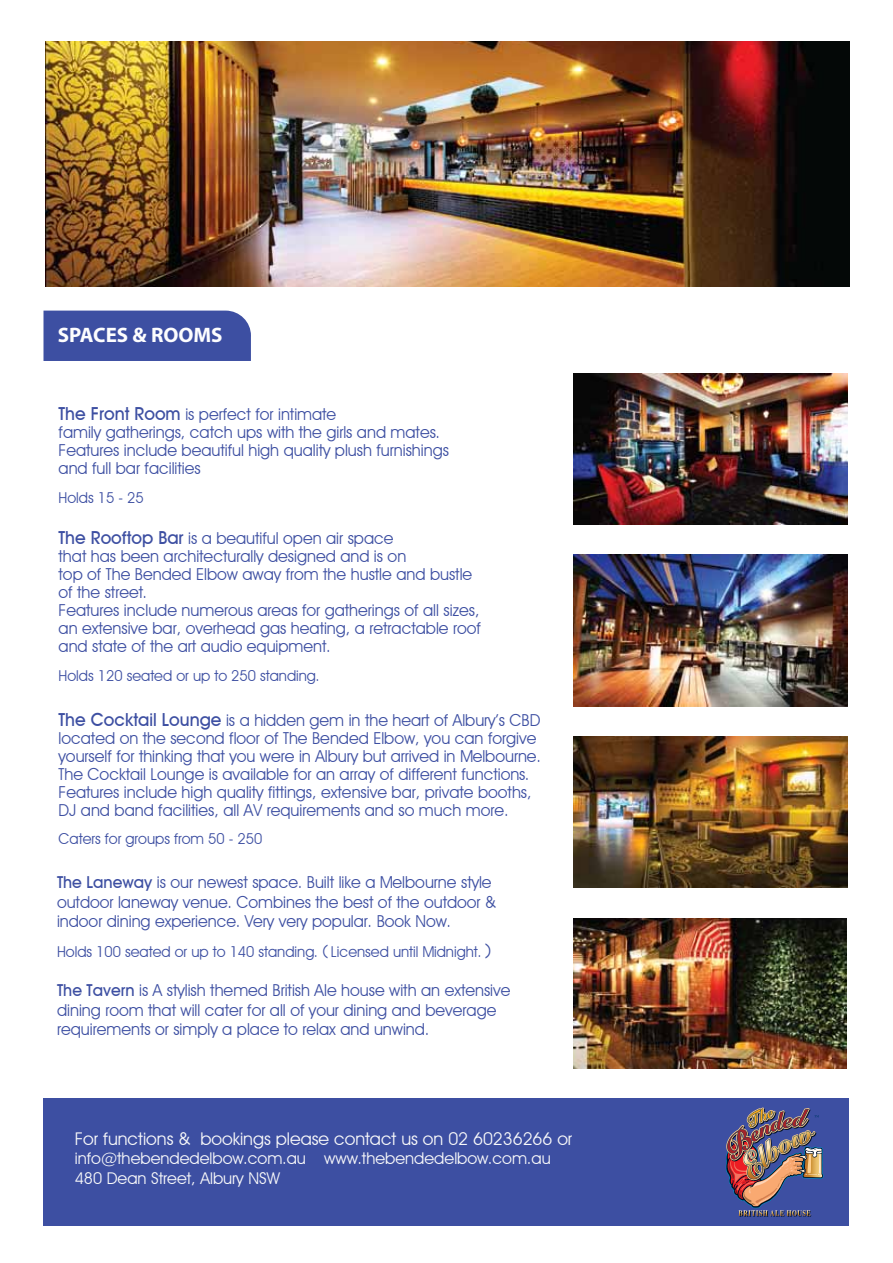
<style>
.page{position:relative;width:893px;height:1263px;background:#fff}
.page>*{position:absolute;margin:0;border:0;box-sizing:border-box;transform-origin:0 0}
.t1{font:700 21px "Myriad Pro";color:#fdfdfe}
.t2{font:17.55px "Decker";color:#f9f9fa}
.t3{font:16.5px/18px "Decker";color:#3d4fa2}
.t4{font:16.2px/19.5px "Decker";color:#f9f9fa}
.t5{font:15px "Decker";color:#3d4fa2}
.s1{font-weight:700;font-size:18px}
.s2{font-weight:700}
.s3{font-size:16.5px}
</style>
<div class="page">
<div style="left:44px;top:1098px;width:805px;height:128px;background:#3d4fa2"></div>
<img style="left:726px;top:1107px;width:98px;height:110px">
<div style="left:43px;top:311px;width:208px;height:50px;background:#3d4fa2"></div>
<img style="left:574px;top:373px;width:273px;height:152px">
<img style="left:574px;top:555px;width:273px;height:151px">
<img style="left:45px;top:41px;width:804px;height:246px">
<img style="left:574px;top:736px;width:273px;height:152px">
<img style="left:573px;top:918px;width:274px;height:151px">
<p class="t1" style="left:58px;top:322px;width:166px">SPACES &amp; ROOMS</p>
<p class="t3" style="left:59px;top:405px;width:392px"><span class="s1">The Front Room</span> is perfect for intimate<br>family gatherings, catch ups with the girls and mates.<br>Features include beautiful high quality plush furnishings and full bar facilities</p>
<p class="t5" style="left:59px;top:488px;width:87px">Holds 15 - 25</p>
<p class="t3" style="left:59px;top:529px;width:424px"><span class="s1">The Rooftop Bar</span> is a beautiful open air space<br>that has been architecturally designed and is on<br>top of The Bended Elbow away from the hustle and bustle of the street.<br>Features include numerous areas for gatherings of all sizes, an extensive bar, overhead gas heating, a retractable roof and state of the art audio equipment.</p>
<p class="t5" style="left:59px;top:666px;width:263px">Holds 120 seated or up to 250 standing.</p>
<p class="t3" style="left:59px;top:711px;width:484px"><span class="s1">The Cocktail Lounge</span> is a hidden gem in the heart of Albury’s CBD located on the second floor of The Bended Elbow, you can forgive yourself for thinking that you were in Albury but arrived in Melbourne.<br>The Cocktail Lounge is available for an array of different functions.<br>Features include high quality fittings, extensive bar, private booths, DJ and band facilities, all AV requirements and so much more.</p>
<p class="t5" style="left:59px;top:830px;width:205px">Caters for groups from 50 - 250</p>
<p class="t3" style="left:57px;top:872px;width:441px;line-height:19.5px"><span class="s2">The Laneway</span> is our newest space. Built like a Melbourne style outdoor laneway venue. Combines the best of the outdoor &amp; indoor dining experience. Very very popular. Book Now.</p>
<p class="t5" style="left:57px;top:943px;width:435px">Holds 100 seated or up to 140 standing. ( Licensed until Midnight. <span class="s3">)</span></p>
<p class="t3" style="left:57px;top:980px;width:455px;line-height:19.5px"><span class="s2">The Tavern</span> is A stylish themed British Ale house with an extensive dining room that will cater for all of your dining and beverage requirements or simply a place to relax and unwind.</p>
<p class="t2" style="left:75px;top:1128px;width:499px">For functions &amp; bookings please contact us on 02 60236266 or</p>
<p class="t4" style="left:75px;top:1148px;width:477px">info@thebendedelbow.com.au www.thebendedelbow.com.au<br>480 Dean Street, Albury NSW</p>
</div>
